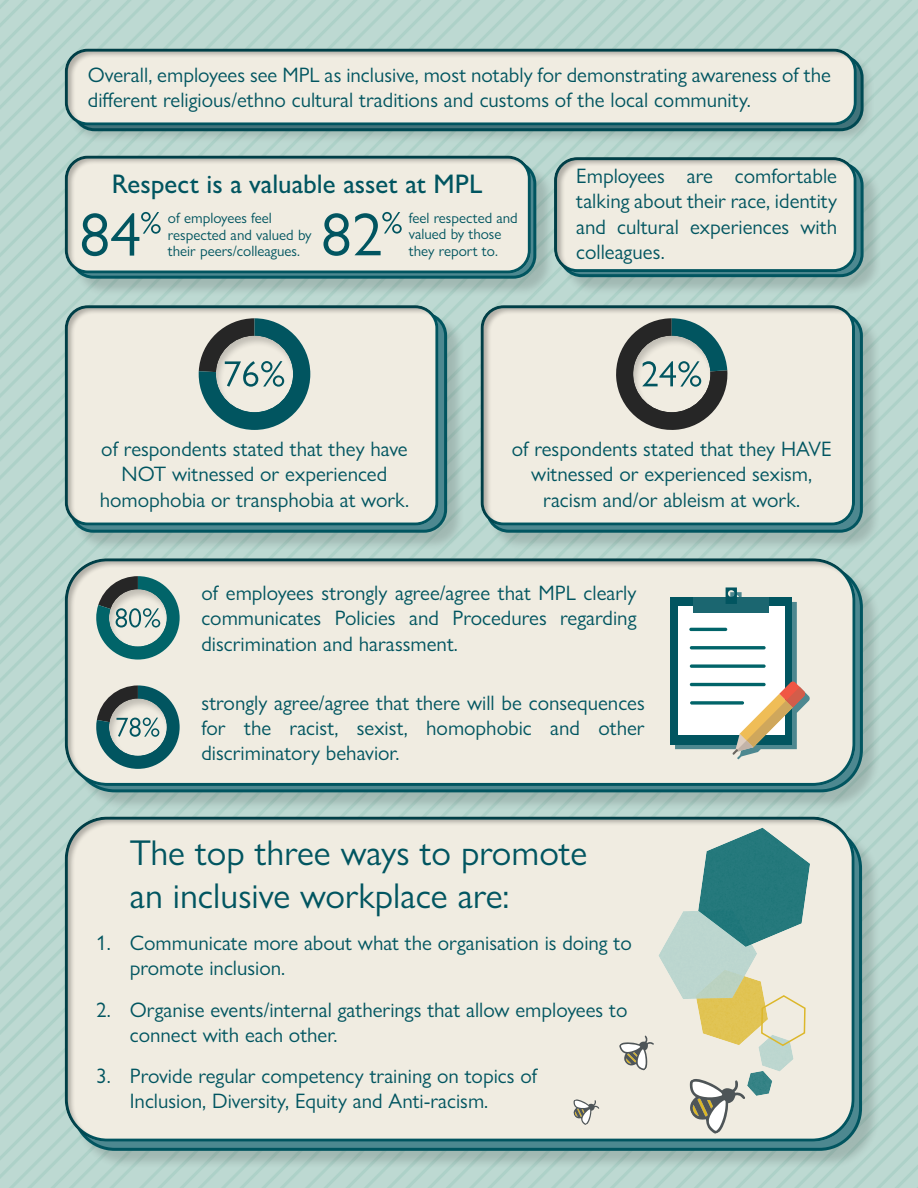
<style>
.page{position:relative;width:918px;height:1188px;background:#fff}
.page>*{position:absolute;margin:0;border:0;box-sizing:border-box;transform-origin:0 0}
.t1{font:36px/43.2px "Gill Sans Nova";color:#015560}
.t2{font:500 27px "Gill Sans Nova";color:#015560}
.t3{font:21px/25.2px "Gill Sans Nova";color:#015560}
.t4{font:15px/16.5px "Gill Sans Nova";color:#015560}
</style>
<div class="page">
<img style="left:0;top:0;width:918px;height:1188px">
<div style="left:74px;top:828px;width:807px;height:342px;background:#000;opacity:.15"></div>
<div style="left:52px;top:806px;width:816px;height:338px;background:#000;opacity:.26"></div>
<div style="left:74px;top:567px;width:808px;height:244px;background:#000;opacity:.15"></div>
<div style="left:52px;top:549px;width:816px;height:239px;background:#000;opacity:.26"></div>
<div style="left:72px;top:163px;width:483px;height:134px;background:#000;opacity:.15"></div>
<div style="left:70px;top:161px;width:466px;height:118px;border:3px solid #015560;border-radius:22px"></div>
<div style="left:561px;top:165px;width:321px;height:131px;background:#000;opacity:.15"></div>
<div style="left:67px;top:51px;width:808px;height:93px;background:#000;opacity:.15"></div>
<div style="left:52px;top:40px;width:817px;height:88px;background:#000;opacity:.26"></div>
<div style="left:53px;top:146px;width:490px;height:130px;background:#000;opacity:.26"></div>
<div style="left:541px;top:147px;width:330px;height:128px;background:#000;opacity:.26"></div>
<svg style="left:82px;top:212px;width:79px;height:44px;background:#aac0bb"></svg>
<svg style="left:323px;top:212px;width:79px;height:44px;background:#acc1bc"></svg>
<svg style="left:573px;top:1099px;width:26px;height:26px"></svg>
<svg style="left:619px;top:802px;width:224px;height:332px;background:#c7d3c6"></svg>
<div style="left:670px;top:597px;width:122px;height:147px;background:#015560"></div>
<svg style="left:675px;top:587px;width:135px;height:172px;background:#c2cfcb"></svg>
<hr style="left:689px;top:628px;width:38px;height:3px;background:#016469;border-radius:2px">
<hr style="left:690px;top:646px;width:76px;height:3px;background:#016469;border-radius:2px">
<svg style="left:690px;top:664px;width:76px;height:4px"></svg>
<hr style="left:690px;top:683px;width:76px;height:3px;background:#016469;border-radius:2px">
<svg style="left:690px;top:701px;width:54px;height:4px"></svg>
<svg style="left:96px;top:576px;width:84px;height:84px;background:#85a6a2"></svg>
<svg style="left:96px;top:685px;width:84px;height:84px;background:#86a2a0"></svg>
<div style="left:72px;top:315px;width:394px;height:236px;background:#000;opacity:.15"></div>
<div style="left:52px;top:295px;width:398px;height:233px;background:#000;opacity:.26"></div>
<div style="left:488px;top:315px;width:394px;height:236px;background:#000;opacity:.15"></div>
<div style="left:467px;top:295px;width:400px;height:233px;background:#000;opacity:.26"></div>
<div style="left:199px;top:318px;width:111px;height:112px;background:#015560;border-radius:55px"></div>
<div style="left:204px;top:326px;width:103px;height:88px;background:#000;opacity:.2"></div>
<svg style="left:199px;top:318px;width:85px;height:69px"></svg>
<svg style="left:614px;top:318px;width:115px;height:114px;background:#939c97"></svg>
<p class="t3" style="left:88px;top:62px;width:745px">Overall, employees see MPL as inclusive, most notably for demonstrating awareness of the different religious/ethno cultural traditions and customs of the local community.</p>
<p class="t2" style="left:112px;top:167px;width:372px">Respect is a valuable asset at MPL</p>
<p class="t4" style="left:168px;top:210px;width:145px">of employees feel respected and valued by their peers/colleagues.</p>
<p class="t4" style="left:409px;top:209px;width:110px">feel respected and valued by those they report to.</p>
<p class="t3" style="left:576px;top:163px;width:262px;text-align:justify">Employees are comfortable talking about their race, identity and cultural experiences with colleagues.</p>
<p class="t3" style="left:100px;top:436px;width:311px;text-align:center">of respondents stated that they have<br>NOT witnessed or experienced homophobia or transphobia at work.</p>
<p class="t3" style="left:512px;top:436px;width:321px;text-align:center">of respondents stated that they HAVE witnessed or experienced sexism, racism and/or ableism at work.</p>
<p class="t3" style="left:201px;top:580px;width:437px;text-align:justify">of employees strongly agree/agree that MPL clearly communicates Policies and Procedures regarding discrimination and harassment.</p>
<p class="t3" style="left:201px;top:690px;width:445px;text-align:justify">strongly agree/agree that there will be consequences for the racist, sexist, homophobic and other discriminatory behavior.</p>
<p class="t3" style="left:96px;top:930px;width:16px">1.</p>
<p class="t3" style="left:96px;top:997px;width:16px">2.</p>
<p class="t3" style="left:96px;top:1063px;width:16px">3.</p>
<h1 class="t1" style="left:130px;top:831px;width:459px">The top three ways to promote an inclusive workplace are:</h1>
<p class="t3" style="left:130px;top:930px;width:504px">Communicate more about what the organisation is doing to promote inclusion.</p>
<p class="t3" style="left:130px;top:997px;width:499px">Organise events/internal gatherings that allow employees to connect with each other.</p>
<p class="t3" style="left:130px;top:1063px;width:409px">Provide regular competency training on topics of<br>Inclusion, Diversity, Equity and Anti-racism.</p>
</div>
